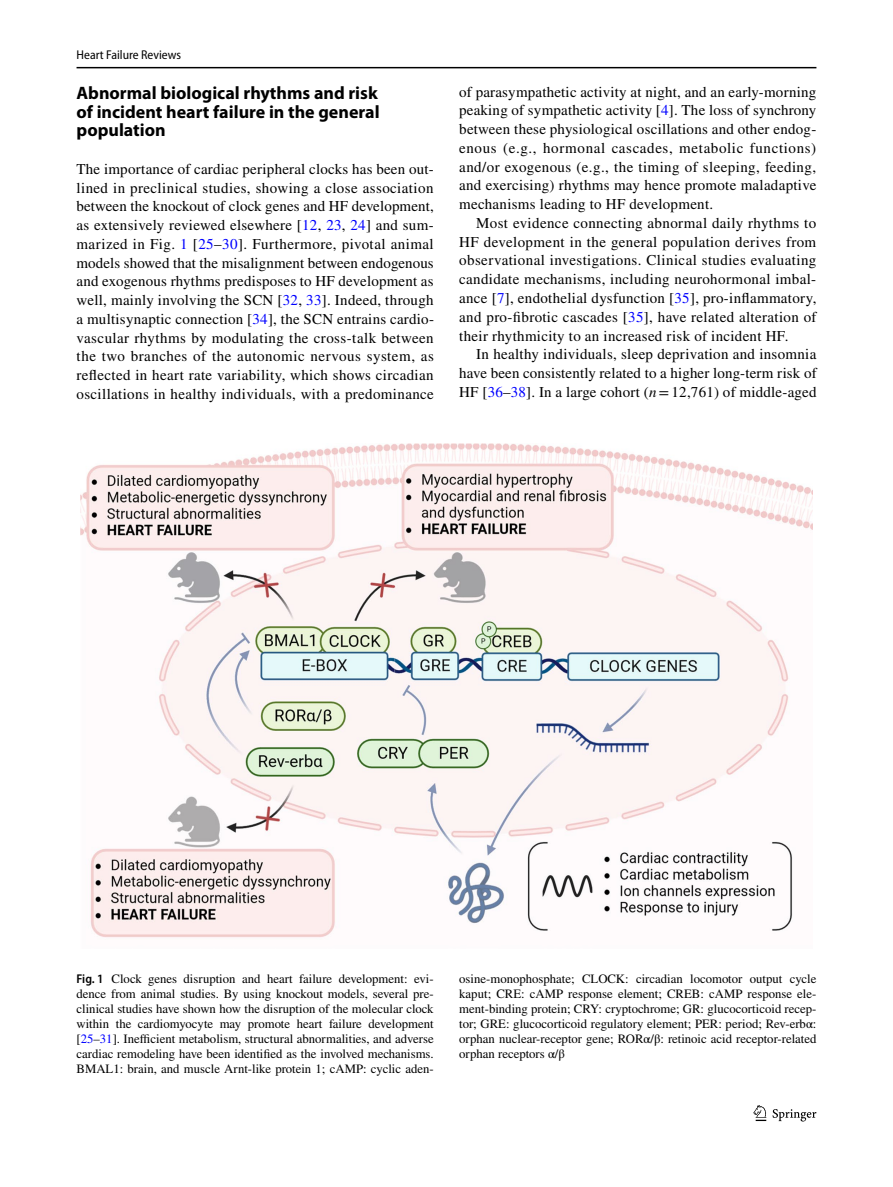
<style>
.page{position:relative;width:893px;height:1187px;background:#fff}
.page>*{position:absolute;margin:0;border:0;box-sizing:border-box;transform-origin:0 0}
.t1{font:700 18px/18.8px "Myriad Pro";color:#000;text-align:justify}
.t2{font:15px/18.8px "STIX";letter-spacing:.02em;color:#000;text-align:justify}
.t3{font:12.75px/15px "STIX";color:#000;text-align:justify}
.t4{font:semi-condensed 12.75px "Myriad Pro";color:#000}
.s1{color:#00f}
.s2{font-style:italic}
.s3{font-family:"Myriad Pro";font-weight:600;font-stretch:semi-condensed}
</style>
<div class="page">
<hr style="left:77px;top:67px;width:739px;height:1px;background:#000">
<svg style="left:753px;top:1105px;width:13px;height:15px"></svg>
<svg style="left:773px;top:1109px;width:43px;height:12px"></svg>
<img style="left:81px;top:443px;width:731px;height:495px">
<p class="t4" style="left:77px;top:48px;width:106px">Heart Failure Reviews</p>
<p class="t1" style="left:77px;top:83px;width:305px">Abnormal biological rhythms and risk of incident heart failure in the general population</p>
<p class="t2" style="left:77px;top:160px;width:359px">The importance of cardiac peripheral clocks has been out&shy;lined in preclinical studies, showing a close association between the knockout of clock genes and HF development, as extensively reviewed elsewhere [<span class="s1">12</span>, <span class="s1">23</span>, <span class="s1">24</span>] and sum&shy;marized in Fig. <span class="s1">1</span> [<span class="s1">25</span>–<span class="s1">30</span>]. Furthermore, pivotal animal models showed that the misalignment between endogenous and exogenous rhythms predisposes to HF development as well, mainly involving the SCN [<span class="s1">32</span>, <span class="s1">33</span>]. Indeed, through a multisynaptic connection [<span class="s1">34</span>], the SCN entrains cardio&shy;vascular rhythms by modulating the cross-talk between the two branches of the autonomic nervous system, as reflected in heart rate variability, which shows circadian oscillations in healthy individuals, with a predominance</p>
<p class="t2" style="left:459px;top:83px;width:359px">of parasympathetic activity at night, and an early-morning peaking of sympathetic activity [<span class="s1">4</span>]. The loss of synchrony between these physiological oscillations and other endog&shy;enous (e.g., hormonal cascades, metabolic functions) and/or exogenous (e.g., the timing of sleeping, feeding, and exercising) rhythms may hence promote maladaptive mechanisms leading to HF development.</p>
<p class="t2" style="left:459px;top:214px;width:359px;text-indent:17px">Most evidence connecting abnormal daily rhythms to HF development in the general population derives from observational investigations. Clinical studies evaluating candidate mechanisms, including neurohormonal imbal&shy;ance [<span class="s1">7</span>], endothelial dysfunction [<span class="s1">35</span>], pro-inflammatory, and pro-fibrotic cascades [<span class="s1">35</span>], have related alteration of their rhythmicity to an increased risk of incident HF.</p>
<p class="t2" style="left:459px;top:346px;width:359px;text-indent:17px">In healthy individuals, sleep deprivation and insomnia have been consistently related to a higher long-term risk of HF [<span class="s1">36</span>–<span class="s1">38</span>]. In a large cohort (<span class="s2">n</span>=12,761) of middle-aged</p>
<p class="t3" style="left:77px;top:972px;width:359px"><span class="s3">Fig. 1</span> Clock genes disruption and heart failure development: evi&shy;dence from animal studies. By using knockout models, several pre&shy;clinical studies have shown how the disruption of the molecular clock within the cardiomyocyte may promote heart failure development [<span class="s1">25</span>–<span class="s1">31</span>]. Inefficient metabolism, structural abnormalities, and adverse cardiac remodeling have been identified as the involved mechanisms.<br>BMAL1: brain, and muscle Arnt-like protein 1; cAMP: cyclic aden-</p>
<p class="t3" style="left:459px;top:972px;width:359px">osine-monophosphate; CLOCK: circadian locomotor output cycle kaput; CRE: cAMP response element; CREB: cAMP response ele&shy;ment-binding protein; CRY: cryptochrome; GR: glucocorticoid recep&shy;tor; GRE: glucocorticoid regulatory element; PER: period; Rev-erbα: orphan nuclear-receptor gene; RORα/β: retinoic acid receptor-related orphan receptors α/β</p>
</div>
